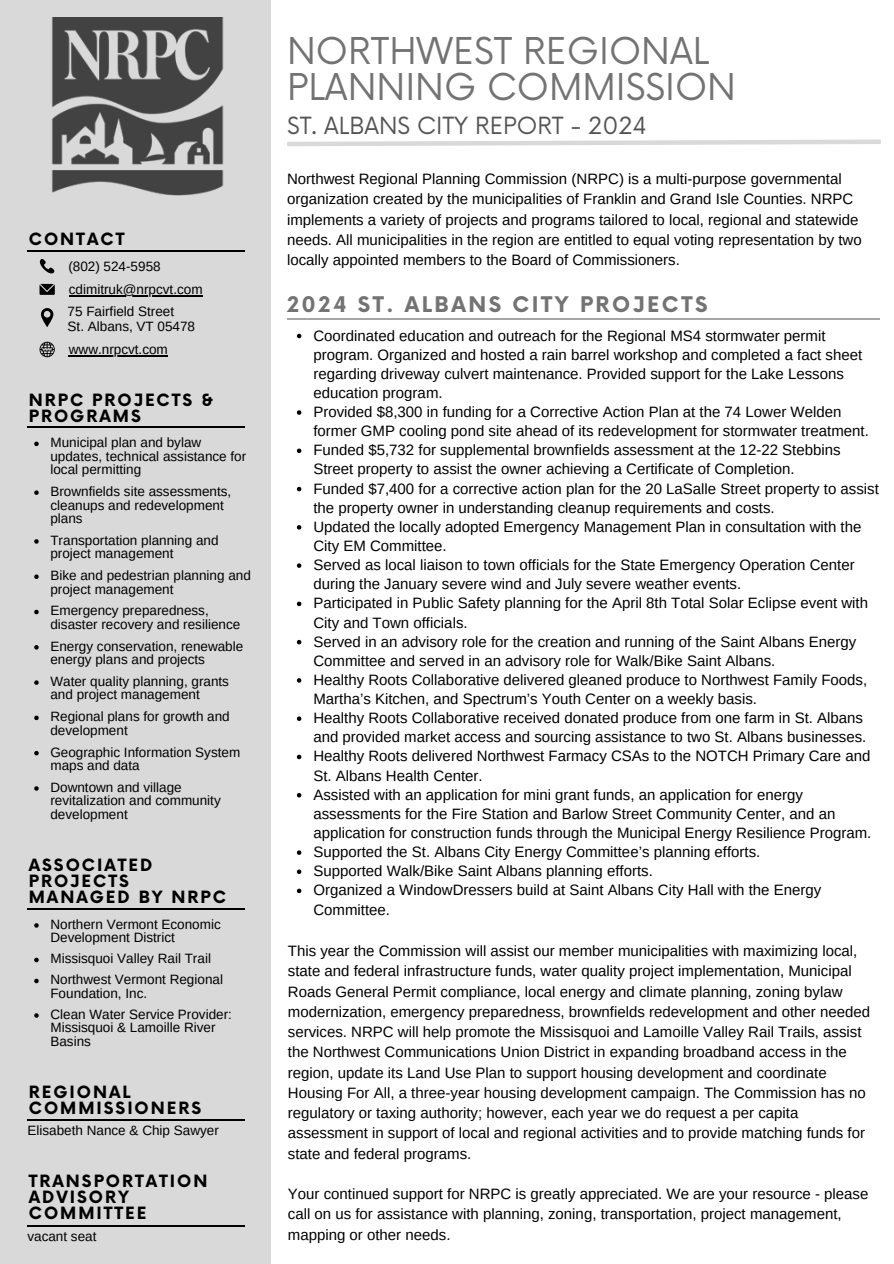
<style>
.page{position:relative;width:894px;height:1264px;background:#fff}
.page>*{position:absolute;margin:0;border:0;box-sizing:border-box;transform-origin:0 0}
.t1{font:36px/36px "Now";color:#737373}
.t2{font:23.1px "Now";color:#545454}
.t3{font:700 21px "Now";letter-spacing:.12em;color:#737373}
.t4{font:700 16.5px/15.8px "Now";letter-spacing:.12em;color:#000}
.t5{font:15px/20.2px "Arimo";color:#000}
.t6{font:13.5px/13.5px "Arimo";color:#000}
</style>
<div class="page">
<div style="left:0;top:0;width:271px;height:1263px;background:#d9d9d9"></div>
<img style="left:51px;top:18px;width:173px;height:177px">
<hr style="left:287px;top:318px;width:592px;height:2px;background:#a6a6a6">
<svg style="left:297px;top:334px;width:4px;height:4px"></svg>
<svg style="left:297px;top:410px;width:4px;height:5px"></svg>
<svg style="left:297px;top:448px;width:4px;height:5px"></svg>
<svg style="left:297px;top:487px;width:4px;height:4px"></svg>
<svg style="left:297px;top:525px;width:4px;height:4px"></svg>
<svg style="left:297px;top:563px;width:4px;height:5px"></svg>
<svg style="left:297px;top:601px;width:4px;height:5px"></svg>
<svg style="left:297px;top:640px;width:4px;height:4px"></svg>
<svg style="left:297px;top:678px;width:4px;height:4px"></svg>
<svg style="left:297px;top:716px;width:4px;height:5px"></svg>
<svg style="left:297px;top:754px;width:4px;height:5px"></svg>
<svg style="left:297px;top:793px;width:4px;height:4px"></svg>
<svg style="left:297px;top:850px;width:4px;height:4px"></svg>
<svg style="left:297px;top:869px;width:4px;height:5px"></svg>
<svg style="left:297px;top:888px;width:4px;height:5px"></svg>
<svg style="left:287px;top:139px;width:594px;height:8px"></svg>
<hr style="left:27px;top:1119px;width:218px;height:1px;background:#000">
<hr style="left:27px;top:1225px;width:218px;height:1px;background:#000">
<hr style="left:27px;top:250px;width:218px;height:1px;background:#000">
<svg style="left:40px;top:259px;width:14px;height:15px"></svg>
<svg style="left:39px;top:284px;width:16px;height:11px"></svg>
<hr style="left:69px;top:295px;width:134px;height:1px;background:#000">
<svg style="left:41px;top:308px;width:12px;height:19px"></svg>
<svg style="left:39px;top:342px;width:16px;height:15px"></svg>
<hr style="left:69px;top:355px;width:99px;height:1px;background:#000">
<hr style="left:27px;top:426px;width:218px;height:2px;background:#000">
<svg style="left:34px;top:441px;width:5px;height:5px"></svg>
<svg style="left:34px;top:490px;width:5px;height:5px"></svg>
<svg style="left:34px;top:539px;width:5px;height:4px"></svg>
<svg style="left:34px;top:574px;width:5px;height:5px"></svg>
<svg style="left:34px;top:609px;width:5px;height:5px"></svg>
<svg style="left:34px;top:645px;width:5px;height:4px"></svg>
<svg style="left:34px;top:680px;width:5px;height:5px"></svg>
<svg style="left:34px;top:715px;width:5px;height:5px"></svg>
<svg style="left:34px;top:751px;width:5px;height:4px"></svg>
<svg style="left:34px;top:786px;width:5px;height:4px"></svg>
<hr style="left:27px;top:908px;width:218px;height:1px;background:#000">
<svg style="left:34px;top:923px;width:5px;height:4px"></svg>
<svg style="left:34px;top:957px;width:5px;height:5px"></svg>
<svg style="left:34px;top:978px;width:5px;height:5px"></svg>
<svg style="left:34px;top:1013px;width:5px;height:4px"></svg>
<p class="t4" style="left:29px;top:232px;width:97px">CONTACT</p>
<h4 class="t6" style="left:68px;top:260px;width:94px">(802) 524-5958</h4>
<p class="t6" style="left:69px;top:282px;width:135px">cdimitruk@nrpcvt.com</p>
<h4 class="t6" style="left:68px;top:304px;width:108px">75 Fairfield Street</h4>
<p class="t6" style="left:68px;top:319px;width:129px">St. Albans, VT 05478</p>
<h1 class="t6" style="left:69px;top:342px;width:100px">www.nrpcvt.com</h1>
<h3 class="t4" style="left:29px;top:393px;width:186px">NRPC PROJECTS &amp;<br>PROGRAMS</h3>
<h5 class="t6" style="left:50px;top:436px;width:197px">Municipal plan and bylaw updates, technical assistance for local permitting</h5>
<h2 class="t6" style="left:50px;top:484px;width:182px">Brownfields site assessments, cleanups and redevelopment plans</h2>
<p class="t6" style="left:50px;top:533px;width:170px">Transportation planning and project management</p>
<p class="t6" style="left:50px;top:568px;width:202px">Bike and pedestrian planning and project management</p>
<p class="t6" style="left:50px;top:604px;width:191px">Emergency preparedness, disaster recovery and resilience</p>
<p class="t6" style="left:50px;top:639px;width:194px">Energy conservation, renewable energy plans and projects</p>
<p class="t6" style="left:50px;top:674px;width:180px">Water quality planning, grants and project management</p>
<p class="t6" style="left:50px;top:709px;width:181px">Regional plans for growth and development</p>
<p class="t6" style="left:50px;top:745px;width:191px">Geographic Information System maps and data</p>
<p class="t6" style="left:50px;top:780px;width:172px">Downtown and village revitalization and community development</p>
<p class="t4" style="left:29px;top:858px;width:199px">ASSOCIATED<br>PROJECTS<br>MANAGED BY NRPC</p>
<p class="t6" style="left:50px;top:917px;width:172px">Northern Vermont Economic<br>Development District</p>
<p class="t6" style="left:50px;top:951px;width:162px">Missisquoi Valley Rail Trail</p>
<p class="t6" style="left:50px;top:972px;width:174px">Northwest Vermont Regional<br>Foundation, Inc.</p>
<p class="t6" style="left:50px;top:1007px;width:183px">Clean Water Service Provider:<br>Missisquoi &amp; Lamoille River<br>Basins</p>
<h4 class="t4" style="left:29px;top:1085px;width:174px">REGIONAL<br>COMMISSIONERS</h4>
<p class="t6" style="left:27px;top:1123px;width:193px">Elisabeth Nance &amp; Chip Sawyer</p>
<p class="t4" style="left:29px;top:1174px;width:180px">TRANSPORTATION<br>ADVISORY<br>COMMITTEE</p>
<p class="t6" style="left:27px;top:1229px;width:70px">vacant seat</p>
<h4 class="t1" style="left:287px;top:35px;width:450px">NORTHWEST REGIONAL<br>PLANNING COMMISSION</h4>
<p class="t2" style="left:287px;top:113px;width:361px">ST. ALBANS CITY REPORT - 2024</p>
<p class="t5" style="left:287px;top:169px;width:576px">Northwest Regional Planning Commission (NRPC) is a multi-purpose governmental organization created by the municipalities of Franklin and Grand Isle Counties. NRPC implements a variety of projects and programs tailored to local, regional and statewide needs. All municipalities in the region are entitled to equal voting representation by two locally appointed members to the Board of Commissioners.</p>
<p class="t3" style="left:287px;top:293px;width:422px">2024 ST. ALBANS CITY PROJECTS</p>
<p class="t5" style="left:313px;top:326px;width:550px;line-height:19.2px">Coordinated education and outreach for the Regional MS4 stormwater permit program. Organized and hosted a rain barrel workshop and completed a fact sheet regarding driveway culvert maintenance. Provided support for the Lake Lessons education program.</p>
<p class="t5" style="left:313px;top:402px;width:557px;line-height:19.2px">Provided $8,300 in funding for a Corrective Action Plan at the 74 Lower Welden former GMP cooling pond site ahead of its redevelopment for stormwater treatment.</p>
<p class="t5" style="left:313px;top:440px;width:528px;line-height:19.2px">Funded $5,732 for supplemental brownfields assessment at the 12-22 Stebbins<br>Street property to assist the owner achieving a Certificate of Completion.</p>
<p class="t5" style="left:313px;top:479px;width:567px;line-height:19.2px">Funded $7,400 for a corrective action plan for the 20 LaSalle Street property to assist the property owner in understanding cleanup requirements and costs.</p>
<p class="t5" style="left:313px;top:517px;width:549px;line-height:19.2px">Updated the locally adopted Emergency Management Plan in consultation with the<br>City EM Committee.</p>
<p class="t5" style="left:313px;top:555px;width:542px;line-height:19.2px">Served as local liaison to town officials for the State Emergency Operation Center during the January severe wind and July severe weather events.</p>
<h4 class="t5" style="left:313px;top:593px;width:556px;line-height:19.2px">Participated in Public Safety planning for the April 8th Total Solar Eclipse event with<br>City and Town officials.</h4>
<p class="t5" style="left:313px;top:632px;width:544px;line-height:19.2px">Served in an advisory role for the creation and running of the Saint Albans Energy<br>Committee and served in an advisory role for Walk/Bike Saint Albans.</p>
<p class="t5" style="left:313px;top:670px;width:555px;line-height:19.2px">Healthy Roots Collaborative delivered gleaned produce to Northwest Family Foods,<br>Martha’s Kitchen, and Spectrum’s Youth Center on a weekly basis.</p>
<p class="t5" style="left:313px;top:708px;width:554px;line-height:19.2px">Healthy Roots Collaborative received donated produce from one farm in St. Albans and provided market access and sourcing assistance to two St. Albans businesses.</p>
<p class="t5" style="left:313px;top:746px;width:558px;line-height:19.2px">Healthy Roots delivered Northwest Farmacy CSAs to the NOTCH Primary Care and<br>St. Albans Health Center.</p>
<p class="t5" style="left:313px;top:785px;width:559px;line-height:19.2px">Assisted with an application for mini grant funds, an application for energy assessments for the Fire Station and Barlow Street Community Center, and an application for construction funds through the Municipal Energy Resilience Program.</p>
<p class="t5" style="left:313px;top:841px;width:448px">Supported the St. Albans City Energy Committee’s planning efforts.</p>
<p class="t5" style="left:313px;top:861px;width:341px">Supported Walk/Bike Saint Albans planning efforts.</p>
<p class="t5" style="left:313px;top:880px;width:509px;line-height:19.2px">Organized a WindowDressers build at Saint Albans City Hall with the Energy<br>Committee.</p>
<p class="t5" style="left:288px;top:940px;width:583px">This year the Commission will assist our member municipalities with maximizing local, state and federal infrastructure funds, water quality project implementation, Municipal Roads General Permit compliance, local energy and climate planning, zoning bylaw modernization, emergency preparedness, brownfields redevelopment and other needed services. NRPC will help promote the Missisquoi and Lamoille Valley Rail Trails, assist the Northwest Communications Union District in expanding broadband access in the region, update its Land Use Plan to support housing development and coordinate Housing For All, a three-year housing development campaign. The Commission has no regulatory or taxing authority; however, each year we do request a per capita assessment in support of local and regional activities and to provide matching funds for state and federal programs.</p>
<p class="t5" style="left:288px;top:1183px;width:582px">Your continued support for NRPC is greatly appreciated. We are your resource - please call on us for assistance with planning, zoning, transportation, project management, mapping or other needs.</p>
</div>
